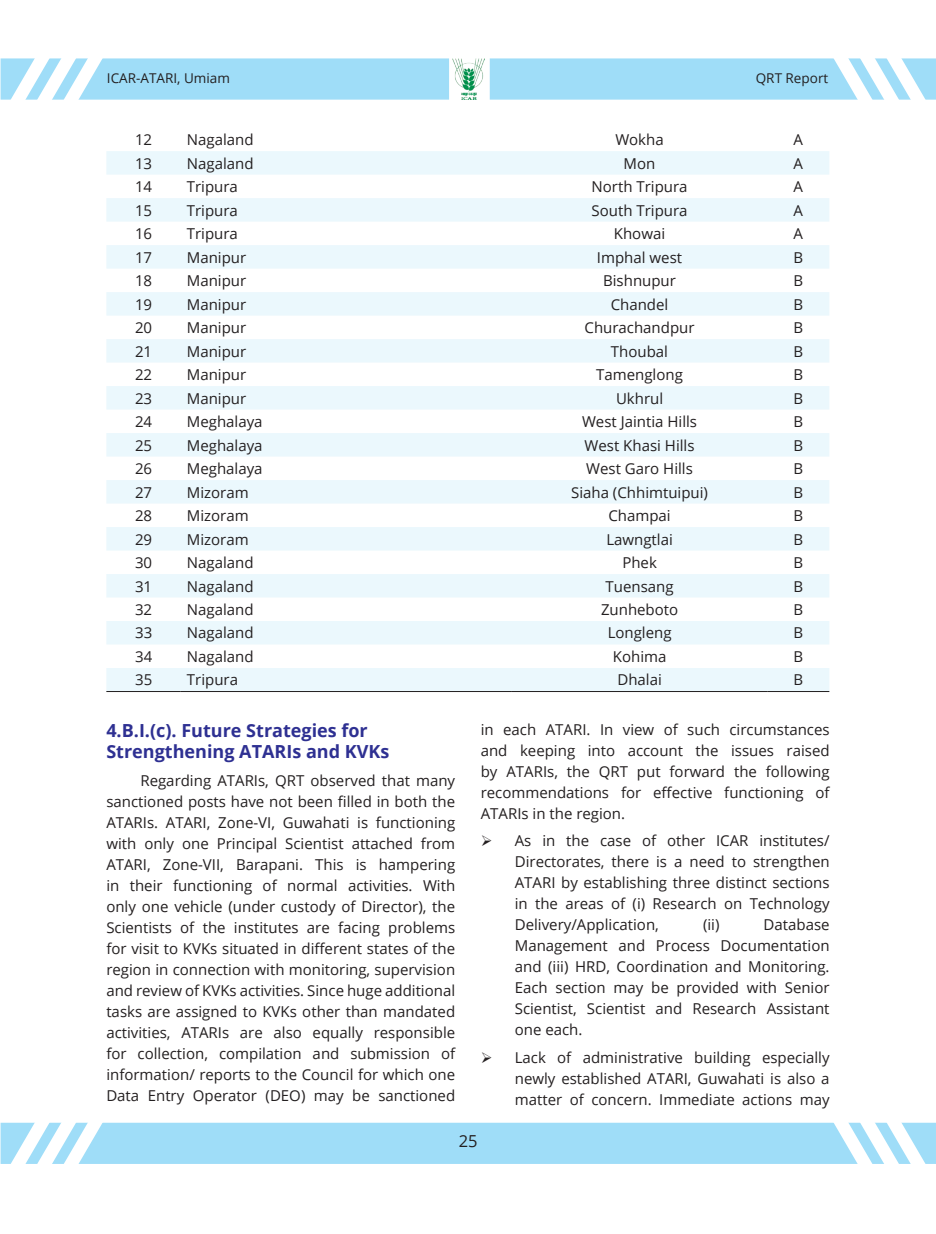
<style>
.page{position:relative;width:936px;height:1234px;background:#fff}
.page>*{position:absolute;margin:0;border:0;box-sizing:border-box;transform-origin:0 0}
.t1{font:700 18px/21px "Open Sans";color:#2e3092}
.t2{font:16.5px "Open Sans";color:#231f20}
.t3{font:15px/21px "Open Sans";color:#231f20;text-align:justify}
.t4{font:13.5px "Open Sans";color:#231f20}
</style>
<div class="page">
<div style="left:1px;top:58px;width:934px;height:42px;background:#9fddf8;border:2px solid #9fddf8"></div>
<div style="left:1px;top:1122px;width:934px;height:41px;background:#9fddf8;border:2px solid #9fddf8"></div>
<svg style="left:0;top:58px;width:119px;height:42px"></svg>
<svg style="left:0;top:1122px;width:119px;height:42px"></svg>
<svg style="left:817px;top:58px;width:118px;height:42px"></svg>
<svg style="left:817px;top:1122px;width:118px;height:42px"></svg>
<div style="left:449px;top:54px;width:40px;height:51px;background:#fff"></div>
<img style="left:452px;top:58px;width:33px;height:42px">
<svg style="left:106px;top:151px;width:723px;height:540px;fill:#ecf8fd"></svg>
<hr style="left:106px;top:691px;width:75px;height:1px;background:#231f20">
<hr style="left:181px;top:691px;width:331px;height:1px;background:#231f20">
<hr style="left:512px;top:691px;width:255px;height:1px;background:#231f20">
<hr style="left:767px;top:691px;width:62px;height:1px;background:#231f20">
<p class="t4" style="left:107px;top:68px;width:124px">ICAR-ATARI, Umiam</p>
<p class="t4" style="left:755px;top:68px;width:74px">QRT Report</p>
<p class="t3" style="left:135px;top:129px;width:19px">12</p>
<p class="t3" style="left:187px;top:129px;width:68px">Nagaland</p>
<p class="t3" style="left:615px;top:129px;width:50px">Wokha</p>
<p class="t3" style="left:793px;top:129px;width:11px">A</p>
<p class="t3" style="left:135px;top:152px;width:19px">13</p>
<p class="t3" style="left:187px;top:152px;width:68px">Nagaland</p>
<p class="t3" style="left:623px;top:152px;width:33px">Mon</p>
<p class="t3" style="left:793px;top:152px;width:11px">A</p>
<p class="t3" style="left:135px;top:176px;width:19px">14</p>
<p class="t3" style="left:187px;top:176px;width:53px">Tripura</p>
<p class="t3" style="left:591px;top:176px;width:97px">North Tripura</p>
<p class="t3" style="left:793px;top:176px;width:11px">A</p>
<p class="t3" style="left:135px;top:199px;width:19px">15</p>
<p class="t3" style="left:187px;top:199px;width:53px">Tripura</p>
<p class="t3" style="left:591px;top:199px;width:97px">South Tripura</p>
<p class="t3" style="left:793px;top:199px;width:11px">A</p>
<p class="t3" style="left:135px;top:223px;width:19px">16</p>
<p class="t3" style="left:187px;top:223px;width:53px">Tripura</p>
<p class="t3" style="left:614px;top:223px;width:53px">Khowai</p>
<p class="t3" style="left:793px;top:223px;width:11px">A</p>
<p class="t3" style="left:135px;top:246px;width:19px">17</p>
<p class="t3" style="left:187px;top:246px;width:61px">Manipur</p>
<p class="t3" style="left:597px;top:246px;width:87px">Imphal west</p>
<p class="t3" style="left:793px;top:246px;width:11px">B</p>
<p class="t3" style="left:135px;top:270px;width:19px">18</p>
<p class="t3" style="left:187px;top:270px;width:61px">Manipur</p>
<p class="t3" style="left:603px;top:270px;width:74px">Bishnupur</p>
<p class="t3" style="left:793px;top:270px;width:11px">B</p>
<p class="t3" style="left:135px;top:293px;width:19px">19</p>
<p class="t3" style="left:187px;top:293px;width:61px">Manipur</p>
<p class="t3" style="left:610px;top:293px;width:59px">Chandel</p>
<p class="t3" style="left:793px;top:293px;width:11px">B</p>
<p class="t3" style="left:135px;top:317px;width:19px">20</p>
<p class="t3" style="left:187px;top:317px;width:61px">Manipur</p>
<p class="t3" style="left:584px;top:317px;width:111px">Churachandpur</p>
<p class="t3" style="left:793px;top:317px;width:11px">B</p>
<p class="t3" style="left:135px;top:340px;width:19px">21</p>
<p class="t3" style="left:187px;top:340px;width:61px">Manipur</p>
<p class="t3" style="left:611px;top:340px;width:59px">Thoubal</p>
<p class="t3" style="left:793px;top:340px;width:11px">B</p>
<p class="t3" style="left:135px;top:363px;width:19px">22</p>
<p class="t3" style="left:187px;top:363px;width:61px">Manipur</p>
<p class="t3" style="left:596px;top:363px;width:88px">Tamenglong</p>
<p class="t3" style="left:793px;top:363px;width:11px">B</p>
<p class="t3" style="left:135px;top:387px;width:19px">23</p>
<p class="t3" style="left:187px;top:387px;width:61px">Manipur</p>
<p class="t3" style="left:616px;top:387px;width:49px">Ukhrul</p>
<p class="t3" style="left:793px;top:387px;width:11px">B</p>
<p class="t3" style="left:135px;top:410px;width:19px">24</p>
<p class="t3" style="left:187px;top:410px;width:77px">Meghalaya</p>
<p class="t3" style="left:582px;top:410px;width:116px">West Jaintia Hills</p>
<p class="t3" style="left:793px;top:410px;width:11px">B</p>
<p class="t3" style="left:135px;top:434px;width:19px">25</p>
<p class="t3" style="left:187px;top:434px;width:77px">Meghalaya</p>
<p class="t3" style="left:584px;top:434px;width:111px">West Khasi Hills</p>
<p class="t3" style="left:793px;top:434px;width:11px">B</p>
<p class="t3" style="left:135px;top:457px;width:19px">26</p>
<p class="t3" style="left:187px;top:457px;width:77px">Meghalaya</p>
<p class="t3" style="left:586px;top:457px;width:108px">West Garo Hills</p>
<p class="t3" style="left:793px;top:457px;width:11px">B</p>
<p class="t3" style="left:135px;top:481px;width:19px">27</p>
<p class="t3" style="left:187px;top:481px;width:63px">Mizoram</p>
<p class="t3" style="left:571px;top:481px;width:138px">Siaha (Chhimtuipui)</p>
<p class="t3" style="left:793px;top:481px;width:11px">B</p>
<p class="t3" style="left:135px;top:504px;width:19px">28</p>
<p class="t3" style="left:187px;top:504px;width:63px">Mizoram</p>
<p class="t3" style="left:608px;top:504px;width:64px">Champai</p>
<p class="t3" style="left:793px;top:504px;width:11px">B</p>
<p class="t3" style="left:135px;top:528px;width:19px">29</p>
<p class="t3" style="left:187px;top:528px;width:63px">Mizoram</p>
<p class="t3" style="left:606px;top:528px;width:68px">Lawngtlai</p>
<p class="t3" style="left:793px;top:528px;width:11px">B</p>
<p class="t3" style="left:135px;top:551px;width:19px">30</p>
<p class="t3" style="left:187px;top:551px;width:68px">Nagaland</p>
<p class="t3" style="left:622px;top:551px;width:36px">Phek</p>
<p class="t3" style="left:793px;top:551px;width:11px">B</p>
<p class="t3" style="left:135px;top:575px;width:19px">31</p>
<p class="t3" style="left:187px;top:575px;width:68px">Nagaland</p>
<p class="t3" style="left:605px;top:575px;width:70px">Tuensang</p>
<p class="t3" style="left:793px;top:575px;width:11px">B</p>
<p class="t3" style="left:135px;top:598px;width:19px">32</p>
<p class="t3" style="left:187px;top:598px;width:68px">Nagaland</p>
<p class="t3" style="left:601px;top:598px;width:79px">Zunheboto</p>
<p class="t3" style="left:793px;top:598px;width:11px">B</p>
<p class="t3" style="left:135px;top:622px;width:19px">33</p>
<p class="t3" style="left:187px;top:622px;width:68px">Nagaland</p>
<p class="t3" style="left:607px;top:622px;width:65px">Longleng</p>
<p class="t3" style="left:793px;top:622px;width:11px">B</p>
<p class="t3" style="left:135px;top:645px;width:19px">34</p>
<p class="t3" style="left:187px;top:645px;width:68px">Nagaland</p>
<p class="t3" style="left:612px;top:645px;width:55px">Kohima</p>
<p class="t3" style="left:793px;top:645px;width:11px">B</p>
<p class="t3" style="left:135px;top:669px;width:19px">35</p>
<p class="t3" style="left:187px;top:669px;width:53px">Tripura</p>
<p class="t3" style="left:617px;top:669px;width:46px">Dhalai</p>
<p class="t3" style="left:793px;top:669px;width:11px">B</p>
<p class="t1" style="left:106px;top:719px;width:284px">4.B.I.(c). Future Strategies for<br>Strengthening ATARIs and KVKs</p>
<p class="t3" style="left:106px;top:769px;width:350px;text-indent:34px">Regarding ATARIs, QRT observed that many sanctioned posts have not been filled in both the ATARIs. ATARI, Zone-VI, Guwahati is functioning with only one Principal Scientist attached from ATARI, Zone-VII, Barapani. This is hampering in their functioning of normal activities. With only one vehicle (under custody of Director), the Scientists of the institutes are facing problems for visit to KVKs situated in different states of the region in connection with monitoring, supervision and review of KVKs activities. Since huge additional tasks are assigned to KVKs other than mandated activities, ATARIs are also equally responsible for collection, compilation and submission of information/ reports to the Council for which one Data Entry Operator (DEO) may be sanctioned</p>
<p class="t3" style="left:480px;top:718px;width:350px">in each ATARI. In view of such circumstances and keeping into account the issues raised by ATARIs, the QRT put forward the following recommendations for effective functioning of ATARIs in the region.</p>
<p class="t3" style="left:514px;top:829px;width:316px;text-indent:-34px">➢ As in the case of other ICAR institutes/ Directorates, there is a need to strengthen ATARI by establishing three distinct sections in the areas of (i) Research on Technology Delivery/Application,</p>
<p class="t3" style="left:514px;top:913px;width:316px;text-indent:249px">Database Management and Process Documentation and (iii) HRD, Coordination and Monitoring.<br>Each section may be provided with Senior Scientist, Scientist and Research Assistant one each.</p>
<p class="t3" style="left:514px;top:1046px;width:316px;text-indent:-34px">➢ Lack of administrative building especially newly established ATARI, Guwahati is also a matter of concern. Immediate actions may</p>
<p class="t3" style="left:703px;top:913px;width:18px">(ii)</p>
<p class="t2" style="left:459px;top:1129px;width:20px">25</p>
</div>
